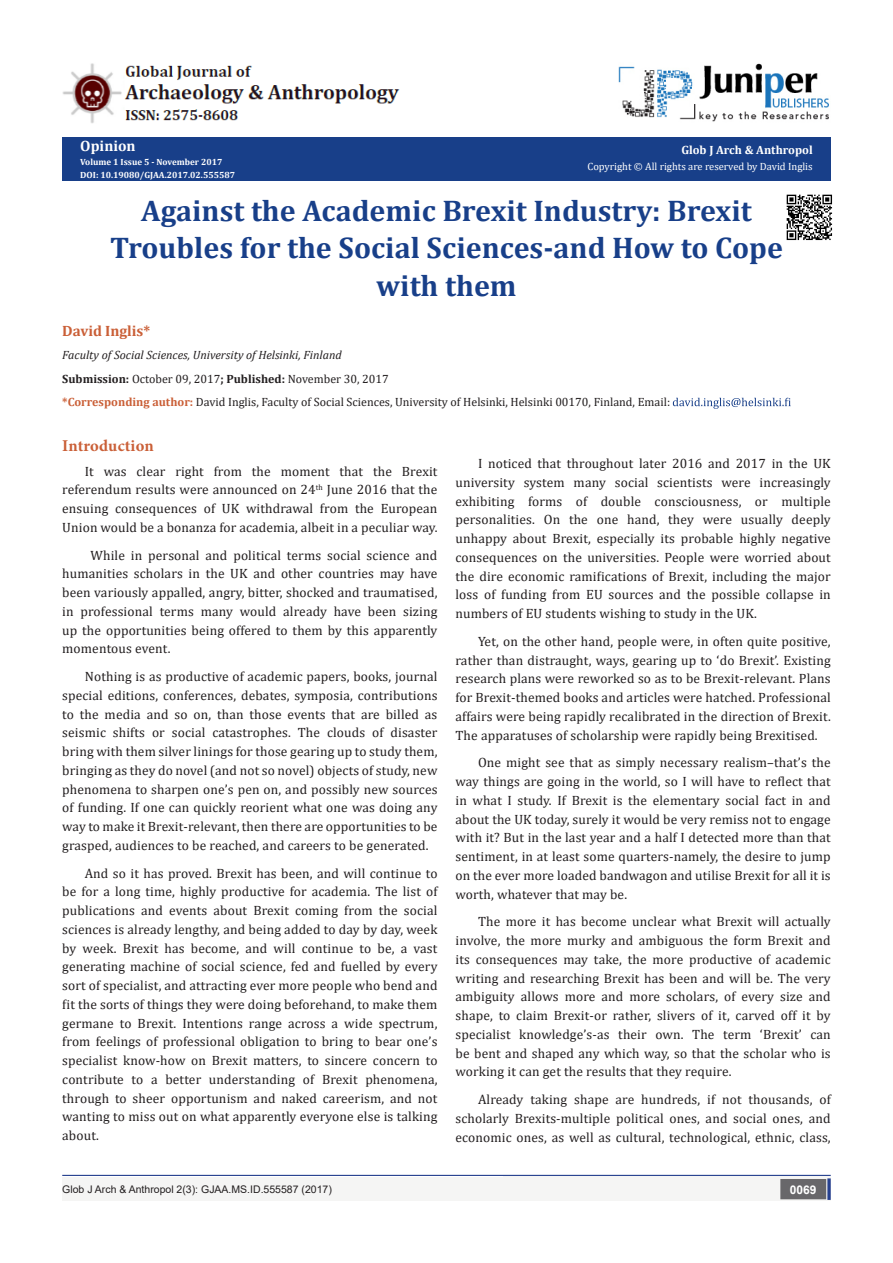
<style>
.page{position:relative;width:893px;height:1263px;background:#fff}
.page>*{position:absolute;margin:0;border:0;box-sizing:border-box;transform-origin:0 0}
.t1{font:700 30px/37.5px "Cambria";color:#183f89;text-align:center}
.t2{font:700 16.5px "Minion Pro";letter-spacing:.005em;color:#ca5f37}
.t3{font:700 15px "Cambria";color:#ca5f37}
.t4{font:700 15px "Cambria";color:#fff}
.t5{font:13.5px/18.8px "Cambria";letter-spacing:.01em;color:#231f20;text-align:justify}
.t6{font:12px "Cambria";color:#231f20}
.t7{font:italic 12px "Cambria";color:#231f20}
.t8{font:700 12px "Cambria";color:#fff}
.t9{font:700 12px "Arial";color:#fff}
.t10{font:10.5px "Arial";color:#231f20}
.t11{font:10.5px "Cambria";color:#fff}
.t12{font:700 9px "Cambria";color:#fff}
.s1{font-weight:700}
.s2{font-weight:700;color:#ca5f37}
</style>
<div class="page">
<div style="left:62px;top:137px;width:769px;height:44px;background:#183f89"></div>
<svg style="left:673px;top:398px;width:118px;height:11px"></svg>
<div style="left:62px;top:1177px;width:494px;height:24px;background:#f5f5f4"></div>
<div style="left:503px;top:1176px;width:328px;height:25px;background:#f5f5f4"></div>
<svg style="left:827px;top:1178px;width:4px;height:22px"></svg>
<div style="left:781px;top:1180px;width:44px;height:18px;background:#68676a"></div>
<div style="left:780px;top:1179px;width:46px;height:20px;border:2px solid #68676a"></div>
<hr style="left:62px;top:1175px;width:769px;height:1px;background:#253f8e">
<img style="left:786px;top:194px;width:47px;height:47px">
<img style="left:618px;top:63px;width:211px;height:59px">
<img style="left:62px;top:63px;width:338px;height:60px">
<p class="t4" style="left:80px;top:135px;width:57px">Opinion</p>
<p class="t12" style="left:80px;top:155px;width:144px">Volume 1 Issue 5 - November 2017</p>
<p class="t12" style="left:80px;top:169px;width:156px">DOI: 10.19080/GJAA.2017.02.555587</p>
<p class="t8" style="left:681px;top:142px;width:133px">Glob J Arch &amp; Anthropol</p>
<p class="t11" style="left:587px;top:160px;width:227px">Copyright © All rights are reserved by David Inglis</p>
<p class="t1" style="left:110px;top:191px;width:674px">Against the Academic Brexit Industry: Brexit<br>Troubles for the Social Sciences-and How to Cope with them</p>
<p class="t3" style="left:62px;top:320px;width:90px">David Inglis*</p>
<p class="t7" style="left:62px;top:347px;width:281px">Faculty of Social Sciences, University of Helsinki, Finland</p>
<p class="t6" style="left:62px;top:372px;width:328px"><span class="s1">Submission:</span> October 09, 2017<span class="s1">; Published:</span> November 30, 2017</p>
<p class="t6" style="left:62px;top:395px;width:609px"><span class="s2">*Corresponding author:</span> David Inglis, Faculty of Social Sciences, University of Helsinki, Helsinki 00170, Finland, Email:</p>
<p class="t2" style="left:62px;top:434px;width:93px">Introduction</p>
<p class="t5" style="left:62px;top:462px;width:377px;text-indent:22px">It was clear right from the moment that the Brexit referendum results were announced on 24<sup>th</sup> June 2016 that the ensuing consequences of UK withdrawal from the European Union would be a bonanza for academia, albeit in a peculiar way.</p>
<p class="t5" style="left:62px;top:546px;width:377px;text-indent:28px">While in personal and political terms social science and humanities scholars in the UK and other countries may have been variously appalled, angry, bitter, shocked and traumatised, in professional terms many would already have been sizing up the opportunities being offered to them by this apparently momentous event.</p>
<p class="t5" style="left:62px;top:667px;width:377px;text-indent:22px">Nothing is as productive of academic papers, books, journal special editions, conferences, debates, symposia, contributions to the media and so on, than those events that are billed as seismic shifts or social catastrophes. The clouds of disaster bring with them silver linings for those gearing up to study them, bringing as they do novel (and not so novel) objects of study, new phenomena to sharpen one’s pen on, and possibly new sources of funding. If one can quickly reorient what one was doing any way to make it Brexit-relevant, then there are opportunities to be grasped, audiences to be reached, and careers to be generated.</p>
<p class="t5" style="left:62px;top:864px;width:377px;text-indent:22px">And so it has proved. Brexit has been, and will continue to be for a long time, highly productive for academia. The list of publications and events about Brexit coming from the social sciences is already lengthy, and being added to day by day, week by week. Brexit has become, and will continue to be, a vast generating machine of social science, fed and fuelled by every sort of specialist, and attracting ever more people who bend and fit the sorts of things they were doing beforehand, to make them germane to Brexit. Intentions range across a wide spectrum, from feelings of professional obligation to bring to bear one’s specialist know-how on Brexit matters, to sincere concern to contribute to a better understanding of Brexit phenomena, through to sheer opportunism and naked careerism, and not wanting to miss out on what apparently everyone else is talking about.</p>
<p class="t5" style="left:455px;top:454px;width:377px;text-indent:22px">I noticed that throughout later 2016 and 2017 in the UK university system many social scientists were increasingly exhibiting forms of double consciousness, or multiple personalities. On the one hand, they were usually deeply unhappy about Brexit, especially its probable highly negative consequences on the universities. People were worried about the dire economic ramifications of Brexit, including the major loss of funding from EU sources and the possible collapse in numbers of EU students wishing to study in the UK.</p>
<p class="t5" style="left:455px;top:632px;width:377px;text-indent:22px">Yet, on the other hand, people were, in often quite positive, rather than distraught, ways, gearing up to ‘do Brexit’. Existing research plans were reworked so as to be Brexit-relevant. Plans for Brexit-themed books and articles were hatched. Professional affairs were being rapidly recalibrated in the direction of Brexit.<br>The apparatuses of scholarship were rapidly being Brexitised.</p>
<p class="t5" style="left:455px;top:753px;width:377px;text-indent:22px">One might see that as simply necessary realism–that’s the way things are going in the world, so I will have to reflect that in what I study. If Brexit is the elementary social fact in and about the UK today, surely it would be very remiss not to engage with it? But in the last year and a half I detected more than that sentiment, in at least some quarters-namely, the desire to jump on the ever more loaded bandwagon and utilise Brexit for all it is worth, whatever that may be.</p>
<p class="t5" style="left:455px;top:912px;width:377px;text-indent:22px">The more it has become unclear what Brexit will actually involve, the more murky and ambiguous the form Brexit and its consequences may take, the more productive of academic writing and researching Brexit has been and will be. The very ambiguity allows more and more scholars, of every size and shape, to claim Brexit-or rather, slivers of it, carved off it by specialist knowledge’s-as their own. The term ‘Brexit’ can be bent and shaped any which way, so that the scholar who is working it can get the results that they require.</p>
<p class="t5" style="left:455px;top:1090px;width:377px;text-indent:22px">Already taking shape are hundreds, if not thousands, of scholarly Brexits-multiple political ones, and social ones, and economic ones, as well as cultural, technological, ethnic, class,</p>
<p class="t10" style="left:62px;top:1182px;width:271px">Glob J Arch &amp; Anthropol 2(3): GJAA.MS.ID.555587 (2017)</p>
<p class="t9" style="left:790px;top:1181px;width:28px">0069</p>
</div>
